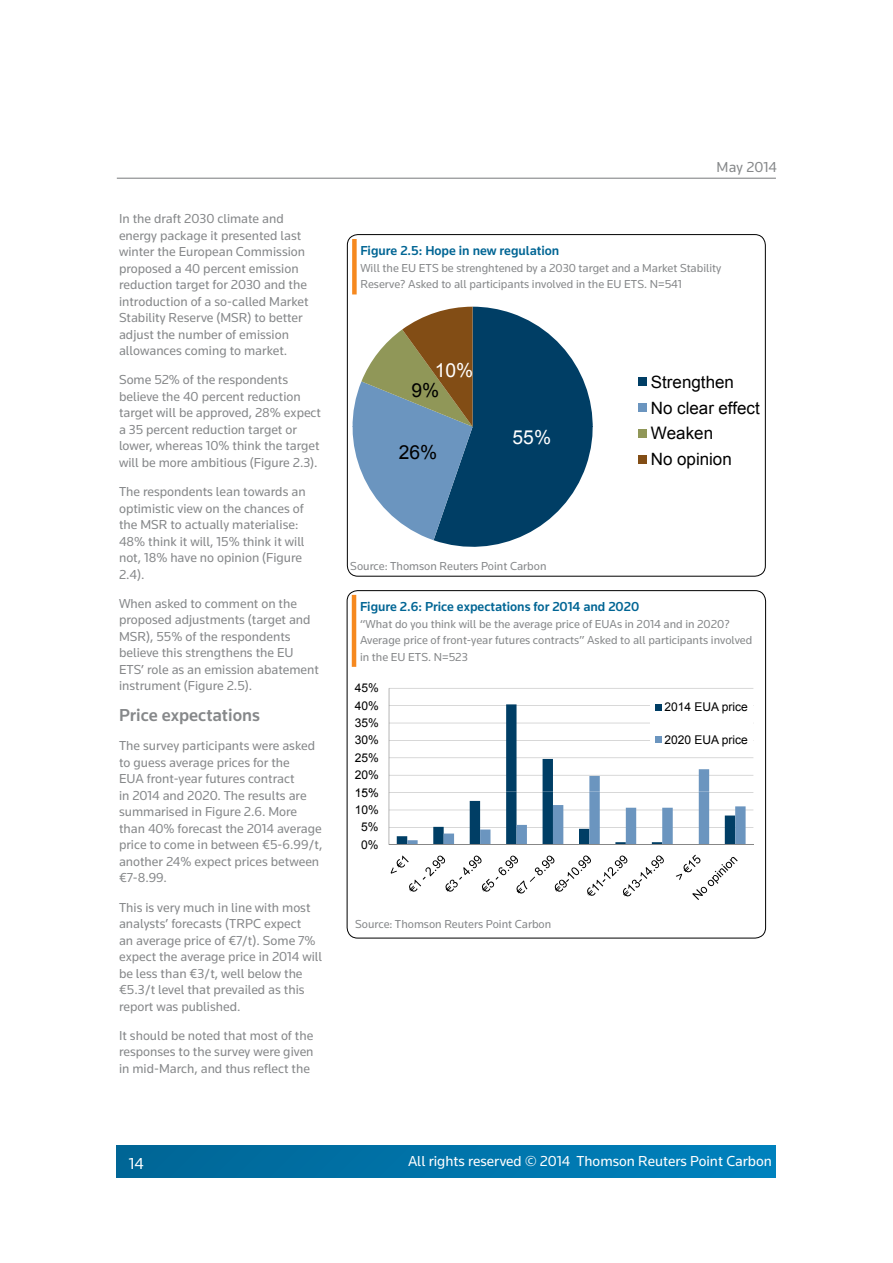
<style>
.page{position:relative;width:893px;height:1263px;background:#fff}
.page>*{position:absolute;margin:0;border:0;box-sizing:border-box;transform-origin:0 0}
.t1{font:19.35px "Arial";color:#fff}
.t2{font:19.35px "Arial";color:#000}
.t3{font:500 18px "Knowledge";color:#86888a}
.t4{font:16.95px/26px "Arial";color:#000}
.t5{font:16.5px "Knowledge";color:#fff}
.t6{font:15px "Knowledge";color:#fff}
.t7{font:15px "Knowledge";letter-spacing:.005em;color:#86888a}
.t8{font:13.5px/16.5px "Knowledge";color:#86888a}
.t9{font:500 13.5px "Knowledge";color:#006594}
.t10{font:12px/16.5px "Knowledge";color:#86888a}
.t11{font:12px "Arial";color:#000}
</style>
<div class="page">
<div style="left:117px;top:1146px;width:659px;height:32px;background:linear-gradient(to right,#006696,#0082be)"></div>
<hr style="left:117px;top:178px;width:659px;height:1px;background:#86888a">
<div style="left:352px;top:239px;width:5px;height:55px;background:#f6891f"></div>
<div style="left:347px;top:234px;width:418px;height:342px;border:1px solid #000;border-radius:11px"></div>
<div style="left:347px;top:590px;width:419px;height:348px;border:1px solid #000;border-radius:11px"></div>
<hr style="left:352px;top:595px;width:4px;height:72px;background:#f6891f">
<div style="left:638px;top:377px;width:9px;height:9px;background:#003e65"></div>
<div style="left:638px;top:403px;width:9px;height:9px;background:#6b95bf"></div>
<svg style="left:352px;top:307px;width:241px;height:240px"></svg>
<div style="left:638px;top:429px;width:9px;height:9px;background:#909758"></div>
<div style="left:638px;top:455px;width:9px;height:9px;background:#824d15"></div>
<hr style="left:389px;top:688px;width:364px;height:1px;background:#c0c0c0">
<hr style="left:389px;top:705px;width:364px;height:1px;background:#c0c0c0">
<hr style="left:389px;top:723px;width:364px;height:1px;background:#c0c0c0">
<hr style="left:389px;top:740px;width:364px;height:1px;background:#c0c0c0">
<hr style="left:389px;top:757px;width:364px;height:1px;background:#c0c0c0">
<hr style="left:389px;top:775px;width:364px;height:1px;background:#c0c0c0">
<hr style="left:389px;top:688px;width:1px;height:103px;background:#878787">
<div style="left:650px;top:691px;width:102px;height:65px;background:#fff"></div>
<hr style="left:389px;top:792px;width:364px;height:1px;background:#c0c0c0">
<hr style="left:389px;top:810px;width:364px;height:1px;background:#c0c0c0">
<hr style="left:389px;top:827px;width:364px;height:1px;background:#c0c0c0">
<svg style="left:397px;top:704px;width:349px;height:140px"></svg>
<hr style="left:389px;top:791px;width:1px;height:54px;background:#878787">
<hr style="left:389px;top:844px;width:364px;height:1px;background:#878787">
<svg style="left:391px;top:855px;width:273px;height:42px"></svg>
<svg style="left:676px;top:855px;width:62px;height:45px"></svg>
<p class="t8" style="left:119px;top:210px;width:191px">In the draft 2030 climate and energy package it presented last winter the European Commission proposed a 40 percent emission reduction target for 2030 and the introduction of a so-called Market<br>Stability Reserve (MSR) to better adjust the number of emission allowances coming to market.</p>
<p class="t8" style="left:119px;top:371px;width:203px">Some 52% of the respondents believe the 40 percent reduction target will be approved, 28% expect a 35 percent reduction target or lower, whereas 10% think the target will be more ambitious (Figure 2.3).</p>
<p class="t8" style="left:119px;top:483px;width:188px">The respondents lean towards an optimistic view on the chances of the MSR to actually materialise:<br>48% think it will, 15% think it will not, 18% have no opinion (Figure<br>2.4).</p>
<p class="t8" style="left:119px;top:595px;width:201px">When asked to comment on the proposed adjustments (target and<br>MSR), 55% of the respondents believe this strengthens the EU<br>ETS’ role as an emission abatement instrument (Figure 2.5).</p>
<h2 class="t3" style="left:119px;top:704px;width:142px">Price expectations</h2>
<p class="t8" style="left:119px;top:737px;width:205px">The survey participants were asked to guess average prices for the<br>EUA front-year futures contract<br>in 2014 and 2020. The results are summarised in Figure 2.6. More than 40% forecast the 2014 average price to come in between €5-6.99/t, another 24% expect prices between €7-8.99.</p>
<p class="t8" style="left:119px;top:899px;width:205px">This is very much in line with most analysts’ forecasts (TRPC expect<br>an average price of €7/t). Some 7% expect the average price in 2014 will be less than €3/t, well below the €5.3/t level that prevailed as this report was published.</p>
<p class="t8" style="left:119px;top:1027px;width:196px;text-align:justify">It should be noted that most of the responses to the survey were given in mid-March, and thus reflect the</p>
<p class="t7" style="left:717px;top:158px;width:62px">May 2014</p>
<p class="t9" style="left:360px;top:243px;width:200px">Figure 2.5: Hope in new regulation</p>
<p class="t10" style="left:360px;top:259px;width:362px">Will the EU ETS be strenghtened by a 2030 target and a Market Stability<br>Reserve? Asked to all participants involved in the EU ETS. N=541</p>
<h1 class="t1" style="left:435px;top:357px;width:40px">10%</h1>
<h1 class="t2" style="left:411px;top:377px;width:29px">9%</h1>
<h1 class="t2" style="left:399px;top:439px;width:40px">26%</h1>
<p class="t4" style="left:651px;top:369px;width:111px">Strengthen<br>No clear effect</p>
<h1 class="t1" style="left:512px;top:424px;width:40px">55%</h1>
<p class="t4" style="left:651px;top:421px;width:64px">Weaken</p>
<p class="t4" style="left:651px;top:447px;width:82px">No opinion</p>
<p class="t10" style="left:350px;top:558px;width:198px">Source: Thomson Reuters Point Carbon</p>
<p class="t9" style="left:360px;top:598px;width:281px">Figure 2.6: Price expectations for 2014 and 2020</p>
<p class="t10" style="left:360px;top:615px;width:394px">“What do you think will be the average price of EUAs in 2014 and in 2020?<br>Average price of front-year futures contracts” Asked to all participants involved in the EU ETS. N=523</p>
<p class="t11" style="left:355px;top:680px;width:26px">45%</p>
<p class="t11" style="left:355px;top:697px;width:26px">40%</p>
<p class="t11" style="left:355px;top:715px;width:26px">35%</p>
<p class="t11" style="left:355px;top:732px;width:26px">30%</p>
<p class="t11" style="left:355px;top:750px;width:26px">25%</p>
<p class="t11" style="left:355px;top:767px;width:26px">20%</p>
<p class="t11" style="left:355px;top:784px;width:26px">15%</p>
<p class="t11" style="left:355px;top:802px;width:26px">10%</p>
<p class="t11" style="left:361px;top:819px;width:19px">5%</p>
<p class="t11" style="left:361px;top:837px;width:19px">0%</p>
<p class="t10" style="left:355px;top:916px;width:198px">Source: Thomson Reuters Point Carbon</p>
<p class="t11" style="left:664px;top:699px;width:85px">2014 EUA price</p>
<p class="t11" style="left:664px;top:731px;width:85px">2020 EUA price</p>
<p class="t5" style="left:129px;top:1153px;width:16px">14</p>
<p class="t6" style="left:408px;top:1151px;width:365px">All rights reserved © 2014 Thomson Reuters Point Carbon</p>
</div>
